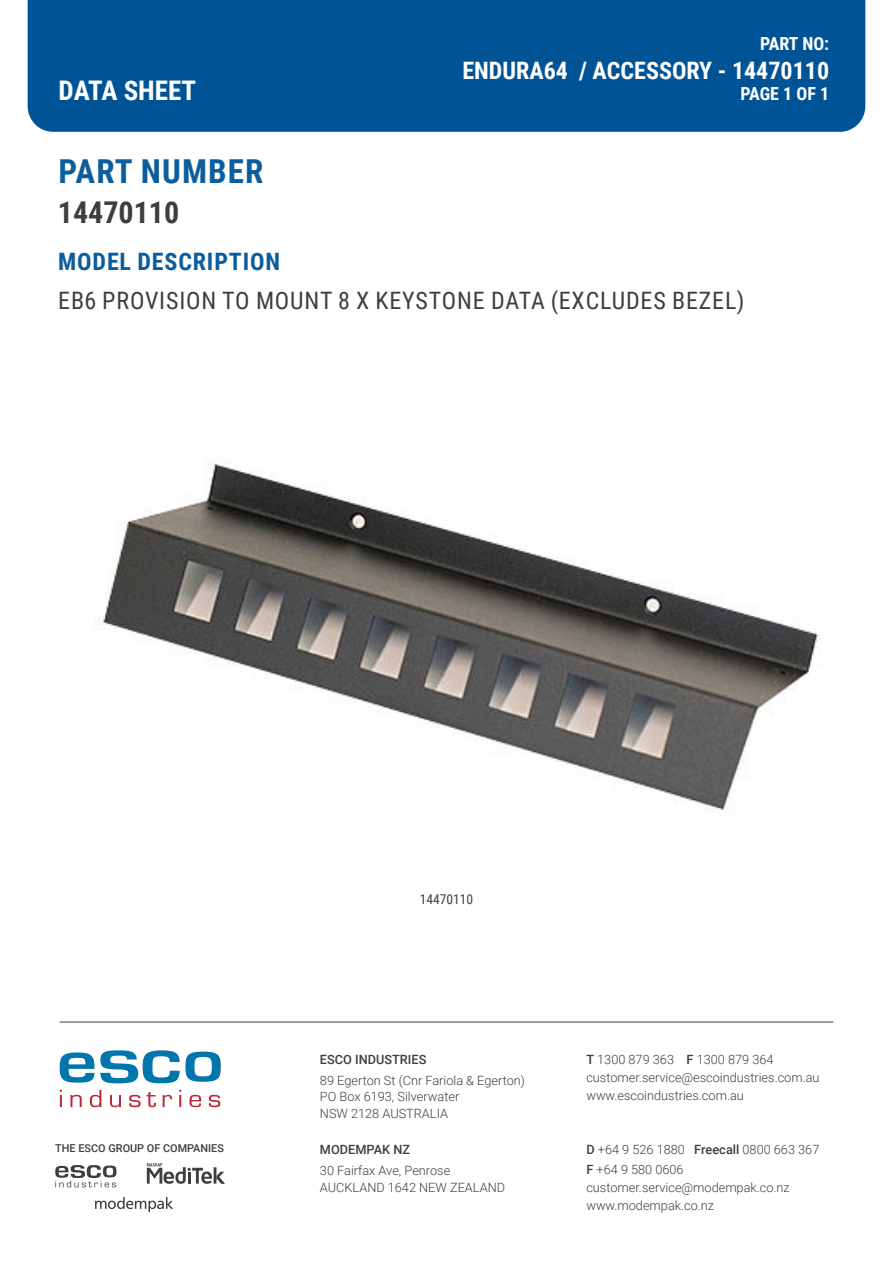
<style>
.page{position:relative;width:893px;height:1263px;background:#fff}
.page>*{position:absolute;margin:0;border:0;box-sizing:border-box;transform-origin:0 0}
.Header__Part_No{font:700 33px "Roboto Condensed";letter-spacing:.035em;color:#0b5d9d}
.Part_Number{font:700 30px "Roboto Condensed";color:#3e3e3f}
.t1{font:700 27px "Roboto Condensed";color:#fff}
.Model_Description{font:24px "Roboto Condensed";letter-spacing:.035em;color:#3e3e3f}
.Masthead_Codes{font:700 24px "Roboto Condensed";color:#fff}
.Header__Model_Des{font:700 24px "Roboto Condensed";letter-spacing:.035em;color:#0b5d9d}
.Masthead_Codes-2{font:700 18px "Roboto Condensed";color:#fff}
.Masthead_Codes_SML{font:700 18px "Roboto Condensed";letter-spacing:-.01em;color:#fff}
.IMAGE_DESC{font:13.5px "Roboto Condensed";color:#3e3e3f}
.t2{font:300 12.75px/16.5px "Roboto";color:#3e3e3f}
.t3{font:500 12.75px "Roboto";color:#3e3e3f}
.t4{font:500 10.95px "Roboto";color:#3e3e3f}
.s1{font-weight:500}
</style>
<div class="page">
<div style="left:28px;top:0;width:837px;height:132px;background:#005495"></div>
<svg style="left:60px;top:1052px;width:34px;height:30px"></svg>
<svg style="left:100px;top:1050px;width:121px;height:33px"></svg>
<svg style="left:60px;top:1090px;width:2px;height:17px"></svg>
<svg style="left:70px;top:1095px;width:12px;height:12px"></svg>
<svg style="left:90px;top:1090px;width:11px;height:17px"></svg>
<svg style="left:110px;top:1095px;width:11px;height:12px"></svg>
<svg style="left:129px;top:1095px;width:12px;height:12px"></svg>
<svg style="left:147px;top:1092px;width:9px;height:15px"></svg>
<svg style="left:163px;top:1095px;width:9px;height:12px"></svg>
<svg style="left:179px;top:1090px;width:2px;height:17px"></svg>
<svg style="left:189px;top:1095px;width:12px;height:12px"></svg>
<svg style="left:209px;top:1095px;width:11px;height:12px"></svg>
<svg style="left:55px;top:1165px;width:61px;height:22px"></svg>
<svg style="left:147px;top:1163px;width:78px;height:21px"></svg>
<svg style="left:95px;top:1197px;width:78px;height:15px"></svg>
<hr style="left:60px;top:1022px;width:773px;height:1px;background:#3e3e3f">
<img style="left:95px;top:462px;width:727px;height:348px">
<h3 class="t1" style="left:58px;top:72px;width:139px">DATA SHEET</h3>
<p class="Masthead_Codes_SML" style="left:760px;top:31px;width:71px">PART NO:</p>
<p class="Masthead_Codes" style="left:462px;top:53px;width:368px">ENDURA64 / ACCESSORY - 14470110</p>
<p class="Masthead_Codes-2" style="left:740px;top:81px;width:90px">PAGE 1 OF 1</p>
<p class="Header__Part_No" style="left:58px;top:149px;width:207px">PART NUMBER</p>
<p class="Part_Number" style="left:58px;top:191px;width:123px">14470110</p>
<p class="Header__Model_Des" style="left:58px;top:245px;width:223px">MODEL DESCRIPTION</p>
<p class="Model_Description" style="left:58px;top:283px;width:688px">EB6 PROVISION TO MOUNT 8 X KEYSTONE DATA (EXCLUDES BEZEL)</p>
<p class="t4" style="left:55px;top:1140px;width:170px">THE ESCO GROUP OF COMPANIES</p>
<p class="IMAGE_DESC" style="left:420px;top:890px;width:55px">14470110</p>
<p class="t3" style="left:320px;top:1050px;width:108px">ESCO INDUSTRIES</p>
<p class="t2" style="left:320px;top:1071px;width:207px">89 Egerton St (Cnr Fariola &amp; Egerton)<br>PO Box 6193, Silverwater<br>NSW 2128 AUSTRALIA</p>
<p class="t3" style="left:320px;top:1140px;width:92px">MODEMPAK NZ</p>
<p class="t2" style="left:320px;top:1162px;width:187px">30 Fairfax Ave, Penrose<br>AUCKLAND 1642 NEW ZEALAND</p>
<p class="t2" style="left:586px;top:1050px;width:235px;line-height:18px"><span class="s1">T</span> 1300 879 363 <span class="s1">F</span> 1300 879 364 customer.service@escoindustries.com.au www.escoindustries.com.au</p>
<p class="t2" style="left:586px;top:1139px;width:234px;line-height:19.5px"><span class="s1">D</span> +64 9 526 1880 <span class="s1">Freecall</span> 0800 663 367<br><span class="s1">F</span> +64 9 580 0606</p>
<p class="t2" style="left:586px;top:1177px;width:205px;line-height:18px">customer.service@modempak.co.nz www.modempak.co.nz</p>
</div>
